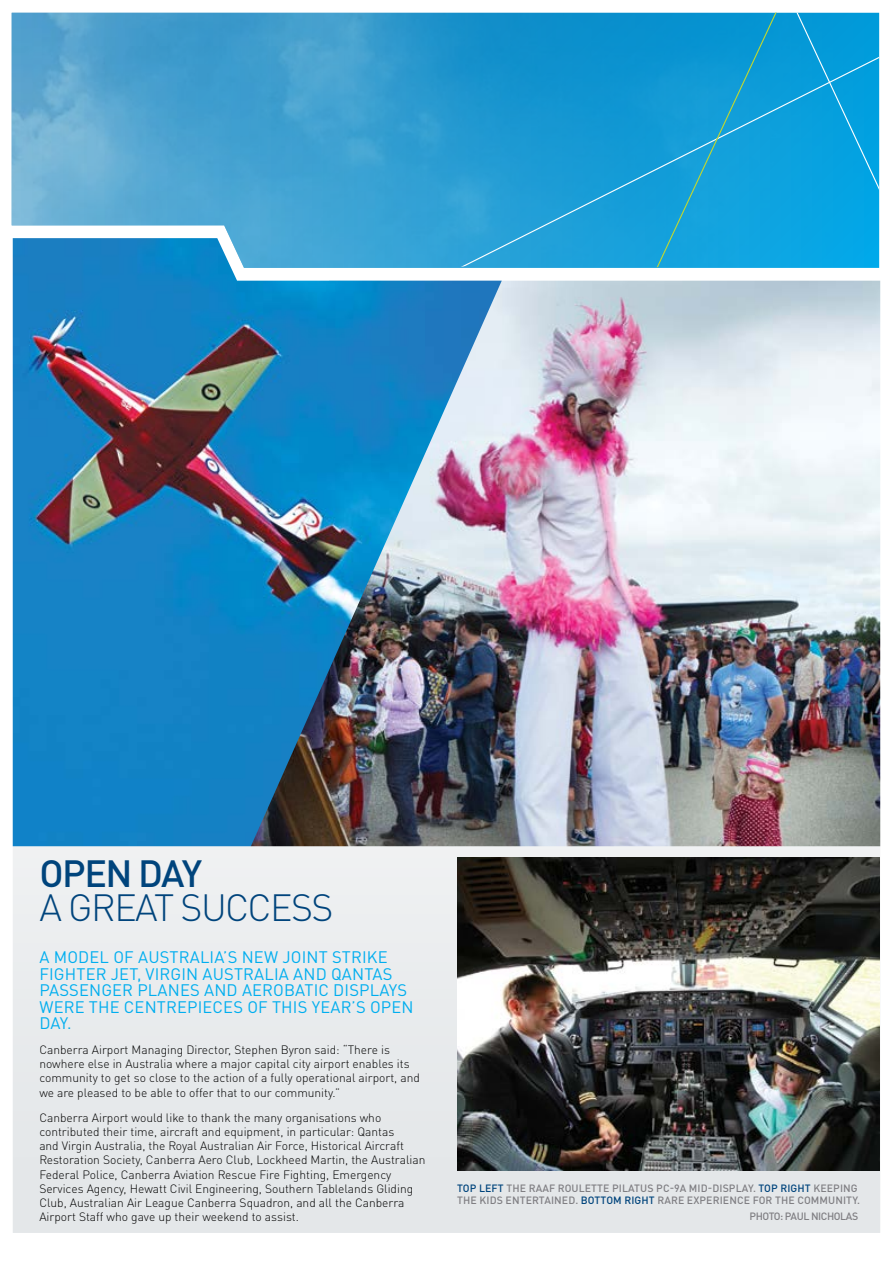
<style>
.page{position:relative;width:893px;height:1263px;background:#fff}
.page>*{position:absolute;margin:0;border:0;box-sizing:border-box;transform-origin:0 0}
.t1{font:300 37.5px "DINOT";color:#00447c}
.t2{font:500 37.5px "DINOT";letter-spacing:-.04em;color:#00447c}
.t3{font:16.5px/16.5px "DINOT";letter-spacing:.01em;color:#00aeef}
.t4{font:300 12px/14.2px "DINOT";color:#000}
.t5{font:500 10.5px/12px "DINOT";letter-spacing:.01em;color:#807f83}
.t6{font:500 10.5px "DINOT";letter-spacing:-.04em;color:#807f83}
.s1{color:#00447c}
</style>
<div class="page">
<img style="left:12px;top:13px;width:301px;height:255px">
<svg style="left:313px;top:12px;width:292px;height:256px;background:#289bd1"></svg>
<svg style="left:813px;top:12px;width:66px;height:256px;background:#08a2e0"></svg>
<svg style="left:605px;top:12px;width:208px;height:256px;background:#129dd7"></svg>
<div style="left:13px;top:846px;width:867px;height:387px;background:#e7eaeb"></div>
<img style="left:457px;top:858px;width:422px;height:313px">
<img style="left:502px;top:281px;width:378px;height:565px">
<img style="left:13px;top:238px;width:489px;height:608px">
<h1 class="t2" style="left:40px;top:849px;width:164px">OPEN DAY</h1>
<h1 class="t1" style="left:40px;top:884px;width:208px">a great success</h1>
<h2 class="t3" style="left:39px;top:948px;width:376px">A MODEL OF AUSTRALIA’S NEW JOINT STRIKE FIGHTER JET, VIRGIN AUSTRALIA AND QANTAS PASSENGER PLANES AND AEROBATIC DISPLAYS WERE THE CENTREPIECES OF THIS YEAR’S OPEN D AY.</h2>
<p class="t4" style="left:39px;top:1042px;width:382px">Canberra Airport Managing Director, Stephen Byron said: “There is nowhere else in Australia where a major capital city airport enables its community to get so close to the action of a fully operational airport, and we are pleased to be able to offer that to our community.”</p>
<p class="t4" style="left:39px;top:1110px;width:388px">Canberra Airport would like to thank the many organisations who contributed their time, aircraft and equipment, in particular: Qantas<br>and Virgin Australia, the Royal Australian Air Force, Historical Aircraft Restoration Society, Canberra Aero Club, Lockheed Martin, the Australian Federal Police, Canberra Aviation Rescue Fire Fighting, Emergency Services Agency, Hewatt Civil Engineering, Southern Tablelands Gliding Club, Australian Air League Canberra Squadron, and all the Canberra Airport Staff who gave up their weekend to assist.</p>
<p class="t5" style="left:457px;top:1182px;width:404px"><span class="s1">TOP LEFT</span> THE RAAF ROULETTE PILATUS PC-9A MID-DISPLAY. <span class="s1">TOP RIGHT</span> KEEPING<br>THE KIDS ENTERTAINED. <span class="s1">BOTTOM RIGHT</span> RARE EXPERIENCE FOR THE COMMUNITY.</p>
<p class="t6" style="left:749px;top:1210px;width:110px">PHOTO: PAUL NICHOLAS</p>
</div>
